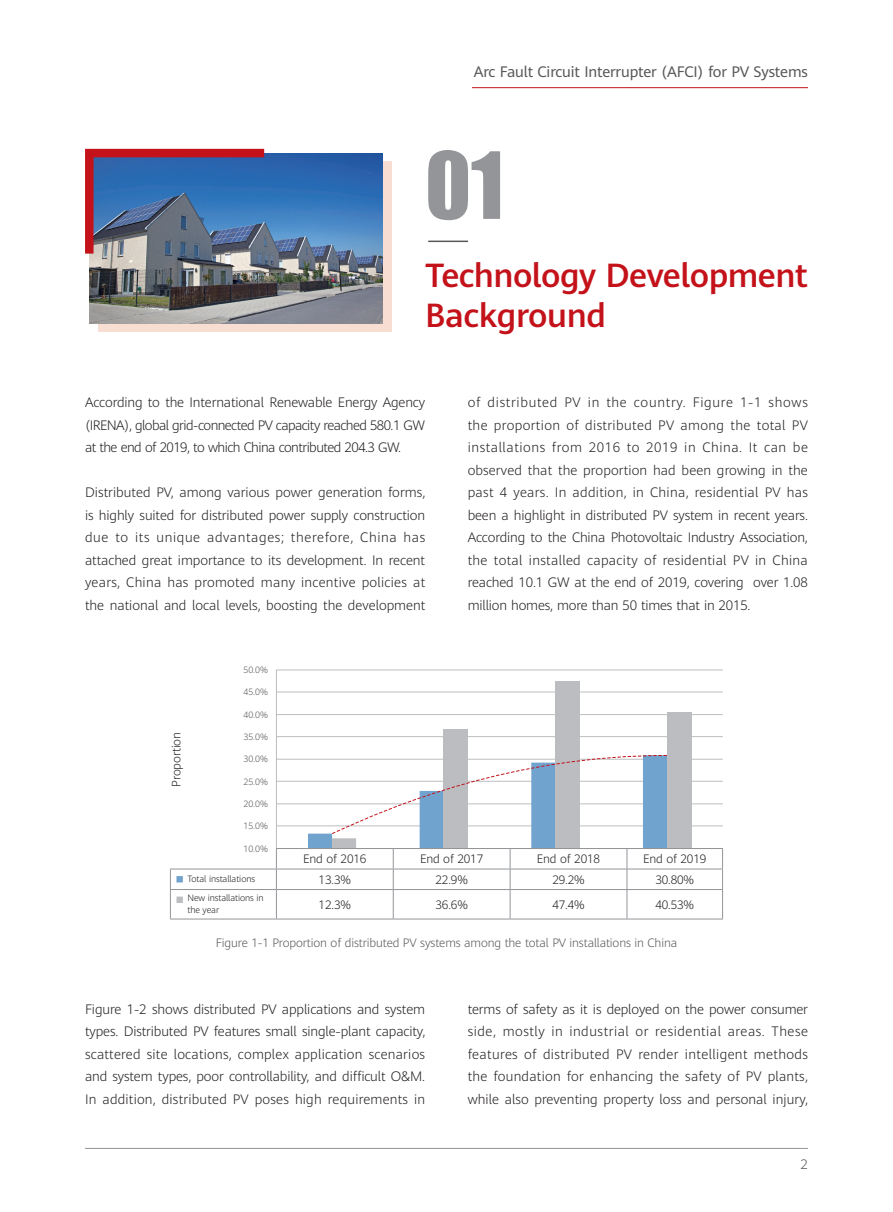
<style>
.page{position:relative;width:893px;height:1212px;background:#fff}
.page>*{position:absolute;margin:0;border:0;box-sizing:border-box;transform-origin:0 0}
.t1{font:85.5px "Impact";color:#939598}
.t2{font:500 33px/39.6px "Huawei Sans";letter-spacing:-.015em;color:#c4121a}
.t3{font:15px "Huawei Sans";letter-spacing:-.01em;color:#57585a}
.t4{font:300 13.5px/22.5px "Huawei Sans";color:#231f20;text-align:justify}
.t5{font:300 13.5px "Huawei Sans";color:#57585a}
.t6{font:300 12px "Huawei Sans";letter-spacing:-.01em;color:#231f20}
.t7{font:300 12px "Huawei Sans";letter-spacing:-.01em;color:#57585a}
.t8{font:300 9px "Huawei Sans";letter-spacing:-.01em;color:#57585a}
.t9{font:300 9px/12px "Huawei Sans";letter-spacing:-.01em;color:#231f20}
</style>
<div class="page">
<hr style="left:428px;top:241px;width:40px;height:1px;background:#57585a">
<div style="left:98px;top:162px;width:293px;height:170px;background:#f8ded2"></div>
<img style="left:89px;top:153px;width:294px;height:170px">
<svg style="left:85px;top:148px;width:188px;height:114px;background:#5b6a94"></svg>
<hr style="left:276px;top:825px;width:447px;height:1px;background:#bcbdc0">
<hr style="left:276px;top:803px;width:447px;height:1px;background:#bcbdc0">
<hr style="left:276px;top:781px;width:447px;height:1px;background:#bcbdc0">
<hr style="left:276px;top:759px;width:447px;height:1px;background:#bcbdc0">
<hr style="left:276px;top:736px;width:447px;height:1px;background:#bcbdc0">
<hr style="left:276px;top:714px;width:447px;height:1px;background:#bcbdc0">
<hr style="left:276px;top:692px;width:447px;height:1px;background:#bcbdc0">
<hr style="left:276px;top:670px;width:447px;height:1px;background:#bcbdc0">
<hr style="left:276px;top:670px;width:1px;height:178px;background:#bcbdc0">
<div style="left:308px;top:833px;width:24px;height:15px;background:#71a3cf"></div>
<div style="left:332px;top:838px;width:24px;height:10px;background:#bcbdc0"></div>
<div style="left:420px;top:791px;width:24px;height:57px;background:#71a3cf"></div>
<div style="left:444px;top:729px;width:24px;height:119px;background:#bcbdc0"></div>
<div style="left:531px;top:763px;width:24px;height:85px;background:#71a3cf"></div>
<div style="left:555px;top:681px;width:24px;height:167px;background:#bcbdc0"></div>
<div style="left:643px;top:755px;width:24px;height:93px;background:#71a3cf"></div>
<div style="left:667px;top:711px;width:24px;height:137px;background:#bcbdc0"></div>
<svg style="left:331px;top:755px;width:336px;height:80px"></svg>
<hr style="left:276px;top:848px;width:117px;height:1px;background:#939598">
<hr style="left:393px;top:848px;width:117px;height:1px;background:#939598">
<hr style="left:510px;top:848px;width:117px;height:1px;background:#939598">
<hr style="left:627px;top:848px;width:96px;height:1px;background:#939598">
<hr style="left:170px;top:869px;width:106px;height:1px;background:#939598">
<hr style="left:276px;top:869px;width:117px;height:1px;background:#939598">
<hr style="left:393px;top:869px;width:117px;height:1px;background:#939598">
<hr style="left:510px;top:869px;width:117px;height:1px;background:#939598">
<hr style="left:627px;top:869px;width:96px;height:1px;background:#939598">
<hr style="left:170px;top:889px;width:106px;height:1px;background:#939598">
<svg style="left:170px;top:869px;width:1px;height:50px"></svg>
<hr style="left:276px;top:889px;width:117px;height:1px;background:#939598">
<svg style="left:276px;top:849px;width:1px;height:70px"></svg>
<hr style="left:393px;top:889px;width:117px;height:1px;background:#939598">
<svg style="left:393px;top:849px;width:1px;height:70px"></svg>
<hr style="left:510px;top:889px;width:117px;height:1px;background:#939598">
<svg style="left:510px;top:849px;width:1px;height:70px"></svg>
<hr style="left:627px;top:889px;width:96px;height:1px;background:#939598">
<svg style="left:627px;top:849px;width:1px;height:70px"></svg>
<svg style="left:722px;top:849px;width:1px;height:70px"></svg>
<hr style="left:170px;top:919px;width:106px;height:1px;background:#939598">
<hr style="left:276px;top:919px;width:117px;height:1px;background:#939598">
<hr style="left:393px;top:919px;width:117px;height:1px;background:#939598">
<hr style="left:510px;top:919px;width:117px;height:1px;background:#939598">
<hr style="left:627px;top:919px;width:96px;height:1px;background:#939598">
<div style="left:176px;top:876px;width:7px;height:6px;background:#71a3cf"></div>
<div style="left:176px;top:896px;width:7px;height:7px;background:#bcbdc0"></div>
<hr style="left:85px;top:1148px;width:723px;height:1px;background:#939598">
<hr style="left:472px;top:87px;width:336px;height:1px;background:#c4121a">
<p class="t3" style="left:474px;top:61px;width:336px">Arc Fault Circuit Interrupter (AFCI) for PV Systems</p>
<h1 class="t1" style="left:425px;top:119px;width:80px">01</h1>
<h2 class="t2" style="left:425px;top:254px;width:384px">Technology Development<br>Background</h2>
<p class="t4" style="left:85px;top:390px;width:342px">According to the International Renewable Energy Agency (IRENA), global grid-connected PV capacity reached 580.1 GW at the end of 2019, to which China contributed 204.3 GW.</p>
<p class="t4" style="left:85px;top:480px;width:342px">Distributed PV, among various power generation forms, is highly suited for distributed power supply construction due to its unique advantages; therefore, China has attached great importance to its development. In recent years, China has promoted many incentive policies at the national and local levels, boosting the development</p>
<p class="t6" style="left:168px;top:786px;width:56px;rotate:-90deg">Proportion</p>
<p class="t8" style="left:244px;top:663px;width:26px">50.0%</p>
<p class="t8" style="left:244px;top:686px;width:26px">45.0%</p>
<p class="t8" style="left:244px;top:708px;width:26px">40.0%</p>
<p class="t8" style="left:244px;top:730px;width:26px">35.0%</p>
<p class="t8" style="left:244px;top:753px;width:26px">30.0%</p>
<p class="t8" style="left:244px;top:775px;width:26px">25.0%</p>
<p class="t8" style="left:244px;top:797px;width:26px">20.0%</p>
<p class="t8" style="left:244px;top:820px;width:26px">15.0%</p>
<p class="t8" style="left:244px;top:842px;width:26px">10.0%</p>
<p class="t4" style="left:468px;top:390px;width:342px">of distributed PV in the country. Figure 1-1 shows the proportion of distributed PV among the total PV installations from 2016 to 2019 in China. It can be observed that the proportion had been growing in the past 4 years. In addition, in China, residential PV has been a highlight in distributed PV system in recent years.<br>According to the China Photovoltaic Industry Association, the total installed capacity of residential PV in China reached 10.1 GW at the end of 2019, covering over 1.08 million homes, more than 50 times that in 2015.</p>
<p class="t6" style="left:303px;top:850px;width:65px">End of 2016</p>
<p class="t6" style="left:420px;top:850px;width:65px">End of 2017</p>
<p class="t6" style="left:537px;top:850px;width:65px">End of 2018</p>
<p class="t6" style="left:643px;top:850px;width:65px">End of 2019</p>
<p class="t9" style="left:187px;top:873px;width:69px">Total installations</p>
<p class="t6" style="left:319px;top:871px;width:34px">13.3%</p>
<p class="t6" style="left:435px;top:871px;width:34px">22.9%</p>
<p class="t6" style="left:552px;top:871px;width:34px">29.2%</p>
<p class="t6" style="left:655px;top:871px;width:40px">30.80%</p>
<p class="t9" style="left:187px;top:892px;width:78px">New installations in the year</p>
<p class="t6" style="left:319px;top:896px;width:34px">12.3%</p>
<p class="t6" style="left:435px;top:896px;width:34px">36.6%</p>
<p class="t6" style="left:552px;top:896px;width:34px">47.4%</p>
<p class="t6" style="left:655px;top:896px;width:40px">40.53%</p>
<p class="t7" style="left:216px;top:934px;width:463px">Figure 1-1 Proportion of distributed PV systems among the total PV installations in China</p>
<p class="t4" style="left:85px;top:997px;width:342px">Figure 1-2 shows distributed PV applications and system types. Distributed PV features small single-plant capacity, scattered site locations, complex application scenarios and system types, poor controllability, and difficult O&amp;M.<br>In addition, distributed PV poses high requirements in</p>
<p class="t4" style="left:468px;top:997px;width:342px">terms of safety as it is deployed on the power consumer side, mostly in industrial or residential areas. These features of distributed PV render intelligent methods the foundation for enhancing the safety of PV plants, while also preventing property loss and personal injury,</p>
<p class="t5" style="left:800px;top:1154px;width:9px">2</p>
</div>
